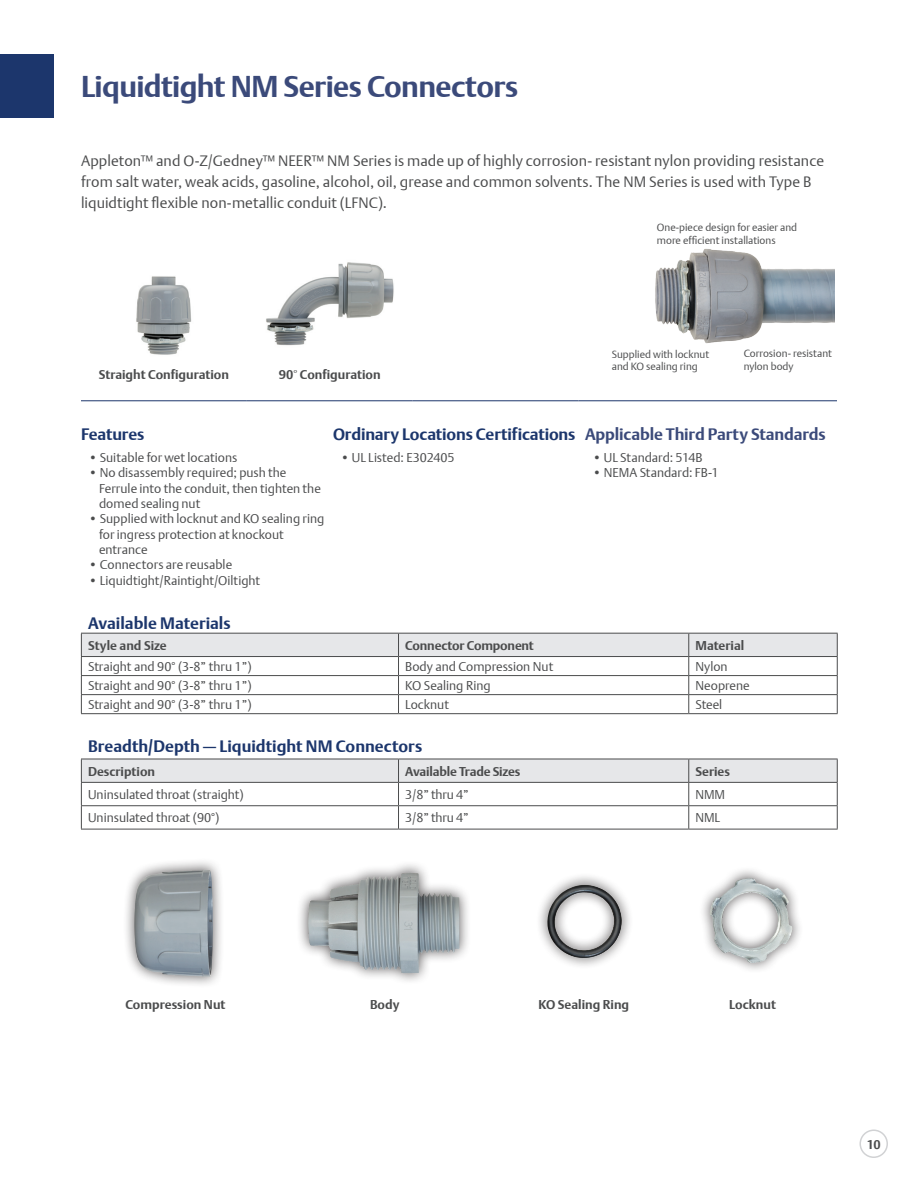
<style>
.page{position:relative;width:918px;height:1188px;background:#fff}
.page>*{position:absolute;margin:0;border:0;box-sizing:border-box;transform-origin:0 0}
.t1{font:700 30px "DTL Argo T";letter-spacing:-.02em;color:#3b4a7a}
.t2{font:700 16.5px "DTL Argo T";color:#1c366c}
.t3{font:700 16.5px "DTL Argo T";letter-spacing:-.01em;color:#3b4a7a}
.t4{font:15px/21px "DTL Argo T Light";letter-spacing:.005em;color:#4b4c4d}
.t5{font:12.75px/15.3px "DTL Argo T Light";color:#4b4c4d}
.t6{font:700 12.75px "DTL Argo T";color:#4b4c4d}
.t7{font:10.5px/12.8px "DTL Argo T Light";color:#4b4c4d}
</style>
<div class="page">
<div style="left:860px;top:1130px;width:28px;height:28px;border:2px solid #d1d2d4;border-radius:50%"></div>
<div style="left:0;top:54px;width:54px;height:64px;background:#1c366c"></div>
<hr style="left:81px;top:400px;width:166px;height:1px;background:#1c366c">
<hr style="left:247px;top:400px;width:166px;height:1px;background:#1c366c">
<hr style="left:413px;top:400px;width:166px;height:1px;background:#1c366c">
<hr style="left:579px;top:400px;width:258px;height:1px;background:#1c366c">
<img style="left:655px;top:249px;width:180px;height:95px">
<img style="left:136px;top:276px;width:56px;height:79px">
<img style="left:266px;top:262px;width:128px;height:84px">
<div style="left:122px;top:858px;width:102px;height:131px;background:#231f20;opacity:.75"></div>
<img style="left:134px;top:870px;width:79px;height:108px">
<div style="left:296px;top:861px;width:176px;height:125px;background:#231f20;opacity:.75"></div>
<img style="left:308px;top:873px;width:127px;height:101px">
<div style="left:536px;top:873px;width:98px;height:97px;background:#231f20;opacity:.75"></div>
<img style="left:547px;top:885px;width:75px;height:75px">
<div style="left:698px;top:866px;width:106px;height:108px;background:#231f20;opacity:.75"></div>
<img style="left:709px;top:878px;width:84px;height:85px">
<svg style="left:81px;top:634px;width:756px;height:148px"></svg>
<hr style="left:81px;top:633px;width:318px;height:1px;background:#4b4c4d">
<hr style="left:399px;top:633px;width:290px;height:1px;background:#4b4c4d">
<hr style="left:689px;top:633px;width:149px;height:1px;background:#4b4c4d">
<hr style="left:81px;top:656px;width:318px;height:1px;background:#4b4c4d">
<hr style="left:399px;top:656px;width:290px;height:1px;background:#4b4c4d">
<hr style="left:689px;top:656px;width:149px;height:1px;background:#4b4c4d">
<hr style="left:81px;top:675px;width:318px;height:1px;background:#4b4c4d">
<hr style="left:399px;top:675px;width:290px;height:1px;background:#4b4c4d">
<hr style="left:689px;top:675px;width:149px;height:1px;background:#4b4c4d">
<hr style="left:81px;top:694px;width:318px;height:1px;background:#4b4c4d">
<svg style="left:81px;top:634px;width:1px;height:79px"></svg>
<hr style="left:399px;top:694px;width:290px;height:1px;background:#4b4c4d">
<svg style="left:398px;top:634px;width:1px;height:79px"></svg>
<hr style="left:689px;top:694px;width:149px;height:1px;background:#4b4c4d">
<svg style="left:688px;top:634px;width:1px;height:79px"></svg>
<svg style="left:837px;top:634px;width:1px;height:79px"></svg>
<hr style="left:81px;top:713px;width:318px;height:1px;background:#4b4c4d">
<hr style="left:399px;top:713px;width:290px;height:1px;background:#4b4c4d">
<hr style="left:689px;top:713px;width:149px;height:1px;background:#4b4c4d">
<hr style="left:81px;top:759px;width:318px;height:1px;background:#4b4c4d">
<hr style="left:399px;top:759px;width:290px;height:1px;background:#4b4c4d">
<hr style="left:689px;top:759px;width:149px;height:1px;background:#4b4c4d">
<hr style="left:81px;top:782px;width:318px;height:1px;background:#4b4c4d">
<hr style="left:399px;top:782px;width:290px;height:1px;background:#4b4c4d">
<hr style="left:689px;top:782px;width:149px;height:1px;background:#4b4c4d">
<hr style="left:81px;top:805px;width:318px;height:1px;background:#4b4c4d">
<svg style="left:81px;top:759px;width:1px;height:70px"></svg>
<hr style="left:399px;top:805px;width:290px;height:1px;background:#4b4c4d">
<svg style="left:398px;top:759px;width:1px;height:70px"></svg>
<hr style="left:689px;top:805px;width:149px;height:1px;background:#4b4c4d">
<svg style="left:688px;top:759px;width:1px;height:70px"></svg>
<svg style="left:837px;top:759px;width:1px;height:70px"></svg>
<hr style="left:81px;top:829px;width:318px;height:1px;background:#4b4c4d">
<hr style="left:399px;top:829px;width:290px;height:1px;background:#4b4c4d">
<hr style="left:689px;top:829px;width:149px;height:1px;background:#4b4c4d">
<h1 class="t1" style="left:81px;top:69px;width:439px">Liquidtight NM Series Connectors</h1>
<p class="t4" style="left:81px;top:151px;width:745px">Appleton™ and O-Z/Gedney™ NEER™ NM Series is made up of highly corrosion- resistant nylon providing resistance from salt water, weak acids, gasoline, alcohol, oil, grease and common solvents. The NM Series is used with Type B liquidtight flexible non-metallic conduit (LFNC).</p>
<p class="t7" style="left:657px;top:221px;width:142px">One-piece design for easier and more efficient installations</p>
<p class="t6" style="left:99px;top:366px;width:132px">Straight Configuration</p>
<p class="t6" style="left:279px;top:366px;width:103px">90° Configuration</p>
<p class="t7" style="left:612px;top:347px;width:99px">Supplied with locknut and KO sealing ring</p>
<p class="t7" style="left:744px;top:347px;width:90px">Corrosion- resistant nylon body</p>
<p class="t2" style="left:81px;top:424px;width:65px">Features</p>
<p class="t5" style="left:88px;top:450px;width:150px">• Suitable for wet locations</p>
<p class="t5" style="left:99px;top:465px;width:224px;text-indent:-11px">• No disassembly required; push the<br>Ferrule into the conduit, then tighten the domed sealing nut</p>
<p class="t5" style="left:99px;top:511px;width:227px;text-indent:-11px">• Supplied with locknut and KO sealing ring for ingress protection at knockout entrance</p>
<p class="t5" style="left:88px;top:557px;width:145px">• Connectors are reusable</p>
<p class="t5" style="left:88px;top:572px;width:173px">• Liquidtight/Raintight/Oiltight</p>
<p class="t2" style="left:333px;top:424px;width:244px">Ordinary Locations Certifications</p>
<p class="t5" style="left:340px;top:450px;width:116px">• UL Listed: E302405</p>
<p class="t3" style="left:585px;top:424px;width:242px">Applicable Third Party Standards</p>
<p class="t5" style="left:592px;top:450px;width:112px">• UL Standard: 514B</p>
<p class="t5" style="left:592px;top:465px;width:128px">• NEMA Standard: FB-1</p>
<p class="t2" style="left:88px;top:613px;width:144px">Available Materials</p>
<p class="t6" style="left:88px;top:638px;width:80px">Style and Size</p>
<p class="t6" style="left:405px;top:638px;width:130px">Connector Component</p>
<p class="t6" style="left:696px;top:638px;width:50px">Material</p>
<p class="t5" style="left:88px;top:659px;width:165px">Straight and 90° (3-8” thru 1”)</p>
<p class="t5" style="left:405px;top:659px;width:150px">Body and Compression Nut</p>
<p class="t5" style="left:696px;top:659px;width:34px">Nylon</p>
<p class="t5" style="left:88px;top:678px;width:165px">Straight and 90° (3-8” thru 1”)</p>
<p class="t5" style="left:405px;top:678px;width:87px">KO Sealing Ring</p>
<p class="t5" style="left:696px;top:678px;width:56px">Neoprene</p>
<p class="t5" style="left:88px;top:697px;width:165px">Straight and 90° (3-8” thru 1”)</p>
<p class="t5" style="left:405px;top:697px;width:45px">Locknut</p>
<p class="t5" style="left:696px;top:697px;width:28px">Steel</p>
<p class="t2" style="left:88px;top:737px;width:336px">Breadth/Depth — Liquidtight NM Connectors</p>
<p class="t6" style="left:88px;top:764px;width:69px">Description</p>
<p class="t6" style="left:405px;top:764px;width:117px">Available Trade Sizes</p>
<p class="t6" style="left:696px;top:764px;width:36px">Series</p>
<p class="t5" style="left:88px;top:787px;width:157px">Uninsulated throat (straight)</p>
<p class="t5" style="left:405px;top:787px;width:65px">3/8” thru 4”</p>
<p class="t5" style="left:696px;top:787px;width:31px">NMM</p>
<p class="t5" style="left:88px;top:810px;width:133px">Uninsulated throat (90°)</p>
<p class="t5" style="left:405px;top:810px;width:65px">3/8” thru 4”</p>
<p class="t5" style="left:696px;top:810px;width:26px">NML</p>
<p class="t6" style="left:125px;top:997px;width:102px">Compression Nut</p>
<p class="t6" style="left:370px;top:997px;width:31px">Body</p>
<p class="t6" style="left:539px;top:997px;width:92px">KO Sealing Ring</p>
<p class="t6" style="left:729px;top:997px;width:48px">Locknut</p>
<p class="t6" style="left:867px;top:1137px;width:16px">10</p>
</div>
